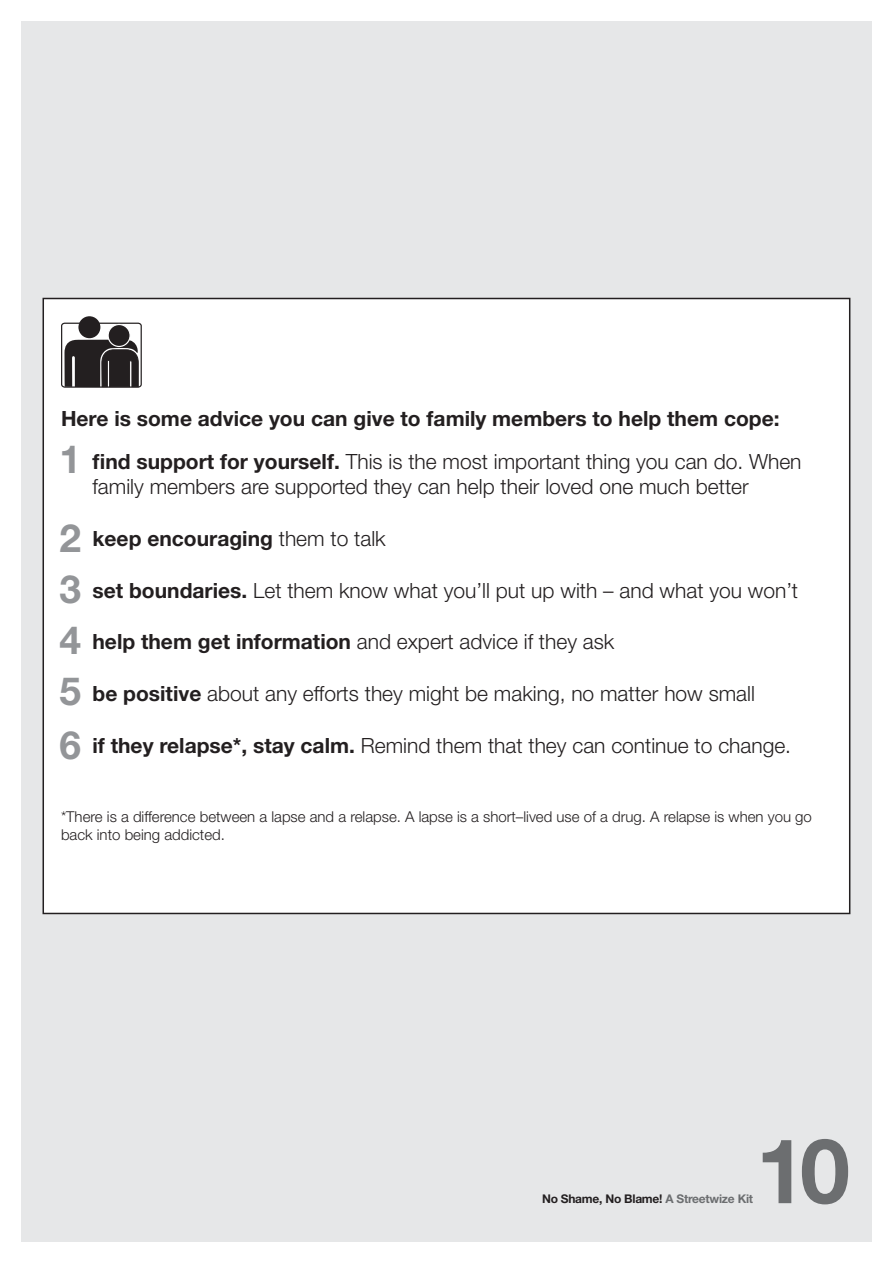
<style>
.page{position:relative;width:893px;height:1263px;background:#fff}
.page>*{position:absolute;margin:0;border:0;box-sizing:border-box;transform-origin:0 0}
.t1{font:700 90px "Helvetica Neue";color:#6c6e70}
.t2{font:700 38.85px/50.8px "Helvetica Neue";color:#939598}
.t3{font:300 21px "Helvetica Neue";color:#231f20}
.t4{font:700 21px/43.2px "Helvetica Neue";color:#231f20}
.t5{font:300 15px/18px "Helvetica Neue";color:#231f20}
.t6{font:700 12px "Helvetica Neue";letter-spacing:-.02em;color:#231f20}
.s1{font-weight:300}
.s2{font-weight:700}
.s3{color:#6c6e70}
</style>
<div class="page">
<div style="left:21px;top:21px;width:851px;height:1221px;background:#e6e7e8"></div>
<div style="left:43px;top:299px;width:807px;height:614px;background:#fff"></div>
<div style="left:61px;top:323px;width:81px;height:65px;border:1px solid #231f20;border-radius:3px"></div>
<svg style="left:64px;top:338px;width:75px;height:50px;background:#3f3c3d"></svg>
<div style="left:108px;top:325px;width:22px;height:21px;background:#231f20;border-radius:50%"></div>
<div style="left:108px;top:324px;width:23px;height:23px;border:1px solid #fff;border-radius:50%"></div>
<div style="left:78px;top:316px;width:22px;height:22px;background:#231f20;border-radius:50%"></div>
<p class="t4" style="left:93px;top:398px;width:710px;text-indent:-31px">Here is some advice you can give to family members to help them cope: find support for yourself. <span class="s1">This is the most important thing you can do. When</span></p>
<p class="t3" style="left:93px;top:479px;width:658px">family members are supported they can help their loved one much better</p>
<p class="t4" style="left:93px;top:519px;width:295px">keep encouraging <span class="s1">them to talk</span></p>
<p class="t3" style="left:93px;top:583px;width:707px"><span class="s2">set boundaries.</span> Let them know what you’ll put up with – and what you won’t</p>
<p class="t3" style="left:93px;top:634px;width:523px"><span class="s2">help them get information</span> and expert advice if they ask</p>
<p class="t3" style="left:93px;top:686px;width:664px"><span class="s2">be positive</span> about any efforts they might be making, no matter how small</p>
<p class="t3" style="left:93px;top:738px;width:700px"><span class="s2">if they relapse*, stay calm.</span> Remind them that they can continue to change.</p>
<h2 class="t2" style="left:60px;top:423px;width:23px;line-height:79.5px">1<br>2</h2>
<h2 class="t2" style="left:60px;top:567px;width:23px;text-align:justify">3<br>4<br>5</h2>
<h2 class="t2" style="left:60px;top:724px;width:23px">6</h2>
<p class="t5" style="left:61px;top:809px;width:752px">*There is a difference between a lapse and a relapse. A lapse is a short–lived use of a drug. A relapse is when you go back into being addicted.</p>
<p class="t6" style="left:542px;top:1195px;width:213px">No Shame, No Blame! <span class="s3">A Streetwize Kit</span></p>
<h1 class="t1" style="left:756px;top:1139px;width:95px">10</h1>
</div>
